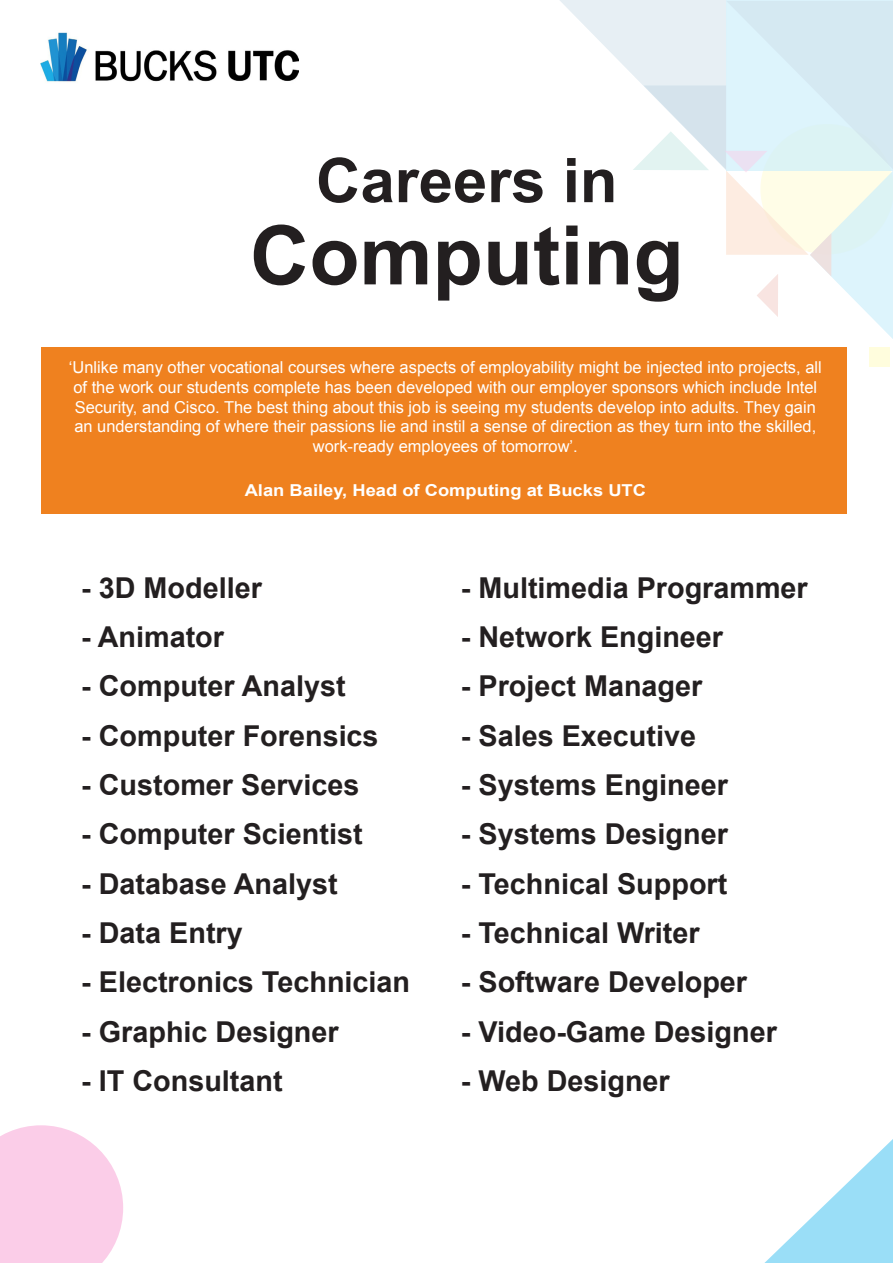
<style>
.page{position:relative;width:893px;height:1263px;background:#fff}
.page>*{position:absolute;margin:0;border:0;box-sizing:border-box;transform-origin:0 0}
.t1{font:700 82.2px "Arial";color:#231f20}
.t2{font:700 61.65px "Arial";color:#231f20}
.t3{font:700 28.8px "Arial";color:#231f20}
.t4{font:16.5px/19.8px "Arial";color:#fff}
.t5{font:700 16.5px "Arial";color:#fff;scale:1.12 1}
</style>
<div class="page">
<div style="left:869px;top:348px;width:20px;height:19px;background:#fffddd"></div>
<svg style="left:560px;top:0;width:333px;height:339px"></svg>
<div style="left:41px;top:348px;width:806px;height:166px;background:#ef811f"></div>
<img style="left:41px;top:32px;width:257px;height:50px">
<svg style="left:764px;top:1139px;width:129px;height:124px"></svg>
<svg style="left:0;top:1125px;width:123px;height:138px"></svg>
<p class="t2" style="left:316px;top:139px;width:303px">Careers in</p>
<p class="t1" style="left:250px;top:201px;width:435px">Computing</p>
<p class="t4" style="left:69px;top:358px;width:754px">‘Unlike many other vocational courses where aspects of employability might be injected into projects, all of the work our students complete has been developed with our employer sponsors which include Intel<br>Security, and Cisco. The best thing about this job is seeing my students develop into adults. They gain</p>
<p class="t4" style="left:74px;top:417px;width:743px">an understanding of where their passions lie and instil a sense of direction as they turn into the skilled,</p>
<p class="t4" style="left:313px;top:436px;width:266px">work-ready employees of tomorrow’.</p>
<p class="t5" style="left:245px;top:480px;width:360px">Alan Bailey, Head of Computing at Bucks UTC</p>
<p class="t3" style="left:81px;top:568px;width:182px">- 3D Modeller</p>
<p class="t3" style="left:81px;top:618px;width:144px">- Animator</p>
<p class="t3" style="left:81px;top:667px;width:266px">- Computer Analyst</p>
<p class="t3" style="left:81px;top:716px;width:299px">- Computer Forensics</p>
<p class="t3" style="left:81px;top:766px;width:280px">- Customer Services</p>
<p class="t3" style="left:81px;top:815px;width:283px">- Computer Scientist</p>
<p class="t3" style="left:81px;top:864px;width:258px">- Database Analyst</p>
<p class="t3" style="left:81px;top:913px;width:163px">- Data Entry</p>
<p class="t3" style="left:81px;top:963px;width:330px">- Electronics Technician</p>
<p class="t3" style="left:81px;top:1012px;width:259px">- Graphic Designer</p>
<p class="t3" style="left:81px;top:1061px;width:203px">- IT Consultant</p>
<p class="t3" style="left:461px;top:568px;width:348px">- Multimedia Programmer</p>
<p class="t3" style="left:461px;top:618px;width:264px">- Network Engineer</p>
<p class="t3" style="left:461px;top:667px;width:243px">- Project Manager</p>
<p class="t3" style="left:461px;top:716px;width:237px">- Sales Executive</p>
<p class="t3" style="left:461px;top:766px;width:268px">- Systems Engineer</p>
<p class="t3" style="left:461px;top:815px;width:268px">- Systems Designer</p>
<p class="t3" style="left:461px;top:864px;width:268px">- Technical Support</p>
<p class="t3" style="left:461px;top:913px;width:240px">- Technical Writer</p>
<p class="t3" style="left:461px;top:963px;width:288px">- Software Developer</p>
<p class="t3" style="left:461px;top:1012px;width:318px">- Video-Game Designer</p>
<p class="t3" style="left:461px;top:1061px;width:210px">- Web Designer</p>
</div>
